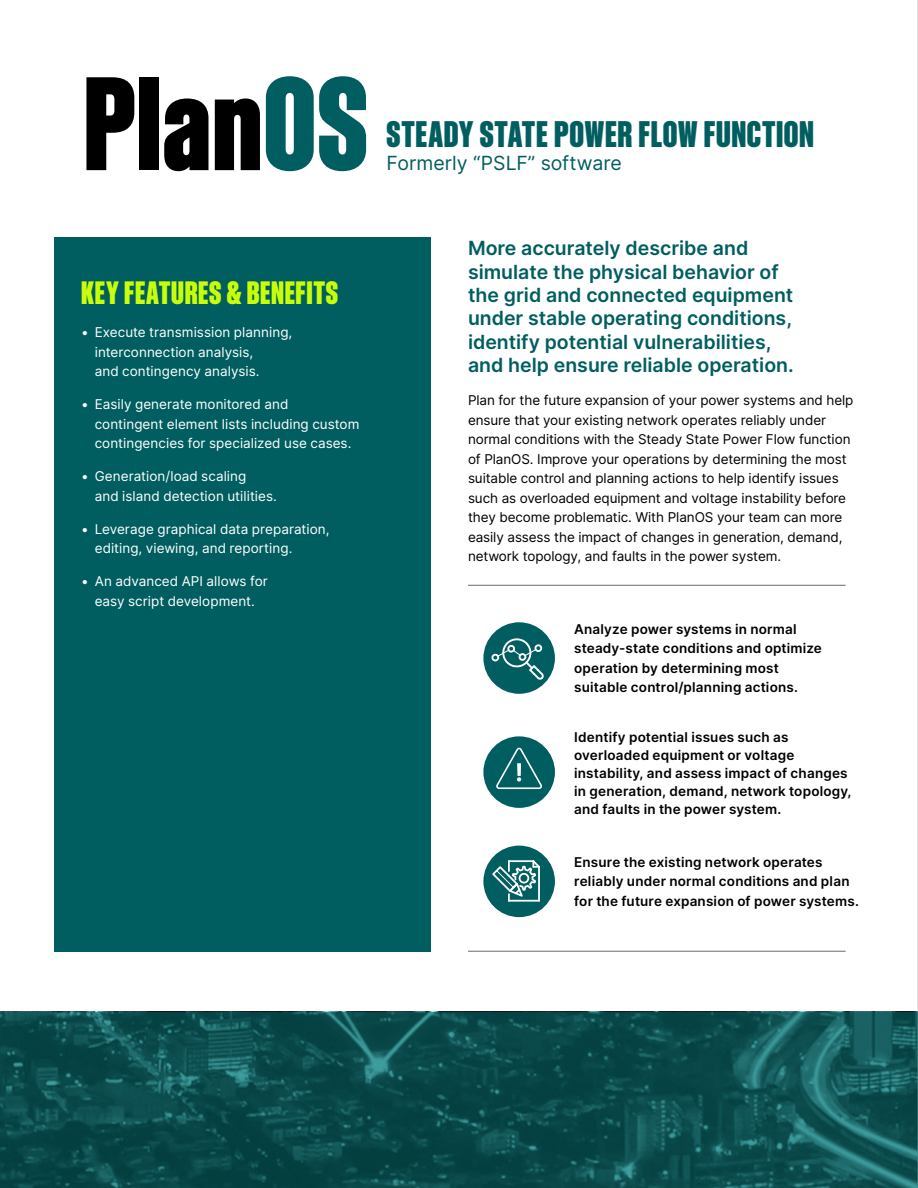
<style>
.page{position:relative;width:918px;height:1188px;background:#fff}
.page>*{position:absolute;margin:0;border:0;box-sizing:border-box;transform-origin:0 0}
.bullet_tiitle{font:800 129.3px "Sons Condensed";letter-spacing:.01em;color:#000}
.bullet_tiitle-2{font:800 36px "Sons Condensed";letter-spacing:.02em;color:#005e60}
._15pt_16-body_subhead{font:800 31.5px "Sons Condensed";letter-spacing:.02em;color:#c8ff08}
.Subheadline_Inter_12{font:600 19.5px/23.4px "Inter";color:#005e60}
.bullet_tiitle-3{font:19.5px "Inter";letter-spacing:-.005em;color:#005e60}
.Body_Copy_9_13{font:13.5px/19.5px "Inter";letter-spacing:-.01em;color:#000}
._15pt_16-body_subhead-2{font:600 13.5px/19.5px "Inter";letter-spacing:.015em;color:#000}
.t1{font:13.5px/19.5px "Inter";letter-spacing:.005em;color:#fff}
.s1{color:#005e60}
</style>
<div class="page">
<hr style="left:917px;top:0;width:1px;height:1188px;background:#ccc">
<svg style="left:0;top:1012px;width:918px;height:176px;background:#0d4e4f"></svg>
<div style="left:54px;top:237px;width:376px;height:715px;background:#005e60"></div>
<hr style="left:468px;top:585px;width:378px;height:1px;background:#696969">
<hr style="left:468px;top:951px;width:378px;height:1px;background:#696969">
<div style="left:483px;top:622px;width:72px;height:72px;background:#005e60;border-radius:50%"></div>
<svg style="left:491px;top:638px;width:53px;height:42px"></svg>
<div style="left:483px;top:736px;width:72px;height:72px;background:#005e60;border-radius:50%"></div>
<svg style="left:496px;top:748px;width:46px;height:41px"></svg>
<div style="left:483px;top:846px;width:72px;height:71px;background:#005e60;border-radius:50%"></div>
<svg style="left:492px;top:860px;width:48px;height:42px"></svg>
<p class="bullet_tiitle" style="left:84px;top:53px;width:286px">Plan<span class="s1">OS</span></p>
<p class="bullet_tiitle-2" style="left:387px;top:114px;width:429px">STEADY STATE POWER FLOW FUNCTION</p>
<p class="bullet_tiitle-3" style="left:387px;top:149px;width:237px">Formerly “PSLF” software</p>
<p class="_15pt_16-body_subhead" style="left:81px;top:275px;width:258px">KEY FEATURES &amp; BENEFITS</p>
<p class="t1" style="left:95px;top:322px;width:199px;text-indent:-14px">• Execute transmission planning, interconnection analysis,<br>and contingency analysis.</p>
<p class="t1" style="left:95px;top:394px;width:266px;text-indent:-14px">• Easily generate monitored and contingent element lists including custom contingencies for specialized use cases.</p>
<p class="t1" style="left:95px;top:466px;width:184px;text-indent:-14px">• Generation/load scaling<br>and island detection utilities.</p>
<p class="t1" style="left:95px;top:519px;width:236px;text-indent:-14px">• Leverage graphical data preparation, editing, viewing, and reporting.</p>
<p class="t1" style="left:81px;top:571px;width:188px;text-align:center">• An advanced API allows for easy script development.</p>
<p class="Subheadline_Inter_12" style="left:468px;top:236px;width:327px">More accurately describe and simulate the physical behavior of the grid and connected equipment under stable operating conditions, identify potential vulnerabilities, and help ensure reliable operation.</p>
<p class="Body_Copy_9_13" style="left:468px;top:390px;width:387px">Plan for the future expansion of your power systems and help ensure that your existing network operates reliably under normal conditions with the Steady State Power Flow function of PlanOS. Improve your operations by determining the most suitable control and planning actions to help identify issues such as overloaded equipment and voltage instability before they become problematic. With PlanOS your team can more easily assess the impact of changes in generation, demand, network topology, and faults in the power system.</p>
<p class="_15pt_16-body_subhead-2" style="left:574px;top:619px;width:249px">Analyze power systems in normal steady-state conditions and optimize operation by determining most suitable control/planning actions.</p>
<p class="_15pt_16-body_subhead-2" style="left:574px;top:728px;width:279px;line-height:18px">Identify potential issues such as overloaded equipment or voltage instability, and assess impact of changes in generation, demand, network topology, and faults in the power system.</p>
<p class="_15pt_16-body_subhead-2" style="left:574px;top:852px;width:286px">Ensure the existing network operates reliably under normal conditions and plan for the future expansion of power systems.</p>
</div>
